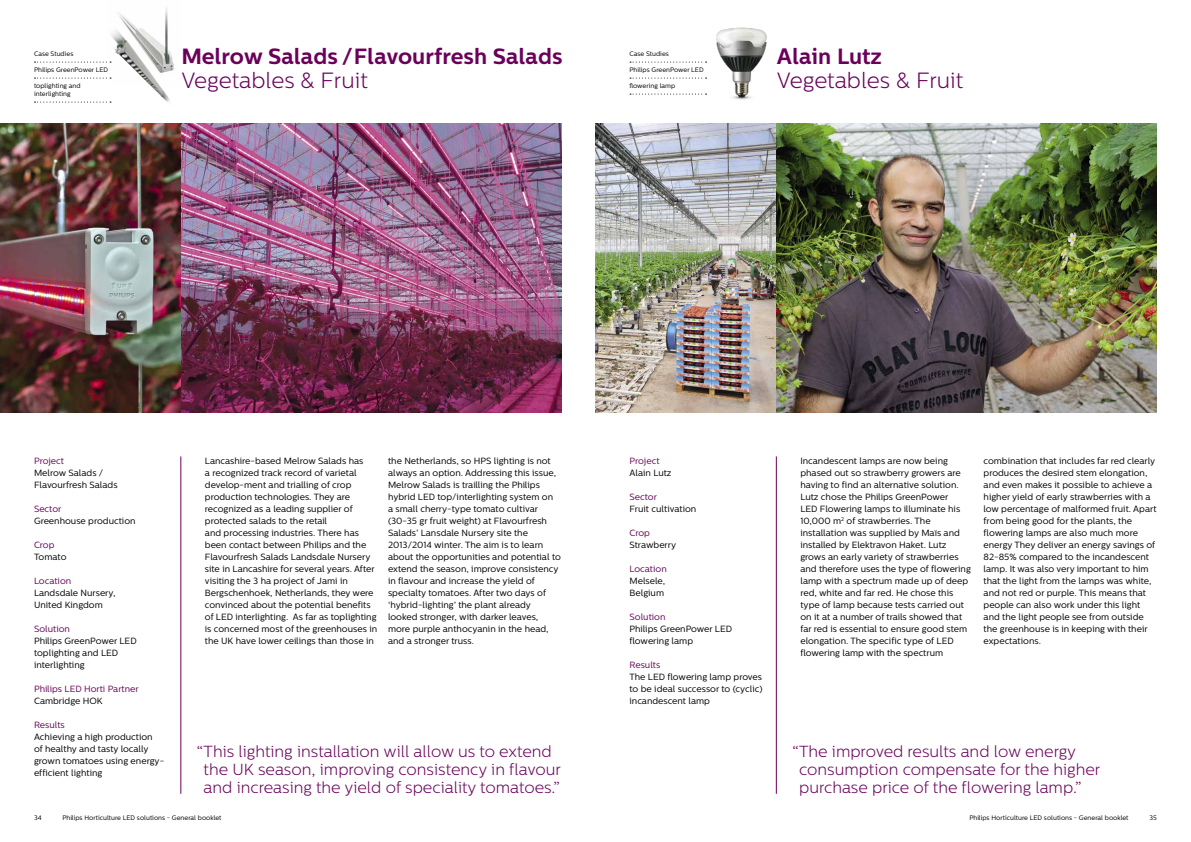
<style>
.page{position:relative;width:1191px;height:842px;background:#fff}
.page>*{position:absolute;margin:0;border:0;box-sizing:border-box;transform-origin:0 0}
.t1{font:700 22px "Centrale Sans";color:#6a005a}
.t2{font:300 22px "Centrale Sans";color:#6a005a}
.t3{font:300 16px/18px "Centrale Sans";color:#6a005a;text-align:center}
.t4{font:9px/12px "Centrale Sans";color:#000}
.t5{font:9px "Centrale Sans";color:#6a005a}
.t6{font:6.5px/8px "Centrale Sans";color:#000}
</style>
<div class="page">
<img style="left:118px;top:7px;width:56px;height:63px">
<img style="left:99px;top:17px;width:74px;height:86px">
<img style="left:180px;top:123px;width:381px;height:289px">
<img style="left:777px;top:123px;width:379px;height:289px">
<img style="left:0;top:123px;width:180px;height:289px">
<img style="left:595px;top:123px;width:180px;height:289px">
<hr style="left:181px;top:456px;width:1px;height:338px;background:#6a005a">
<hr style="left:776px;top:456px;width:1px;height:338px;background:#6a005a">
<img style="left:716px;top:27px;width:51px;height:73px">
<svg style="left:35px;top:62px;width:76px;height:1px"></svg>
<svg style="left:35px;top:78px;width:76px;height:1px"></svg>
<svg style="left:35px;top:102px;width:76px;height:1px"></svg>
<svg style="left:630px;top:62px;width:76px;height:1px"></svg>
<svg style="left:630px;top:78px;width:76px;height:1px"></svg>
<svg style="left:630px;top:94px;width:76px;height:1px"></svg>
<p class="t6" style="left:34px;top:50px;width:41px">Case Studies</p>
<p class="t6" style="left:34px;top:66px;width:76px">Philips GreenPower LED</p>
<p class="t6" style="left:34px;top:82px;width:48px">toplighting and interlighting</p>
<h1 class="t1" style="left:181px;top:43px;width:383px">Melrow Salads /Flavourfresh Salads</h1>
<h1 class="t2" style="left:181px;top:68px;width:188px">Vegetables &amp; Fruit</h1>
<p class="t6" style="left:629px;top:50px;width:41px">Case Studies</p>
<p class="t6" style="left:629px;top:66px;width:76px">Philips GreenPower LED</p>
<p class="t6" style="left:629px;top:82px;width:47px">flowering lamp</p>
<h1 class="t1" style="left:777px;top:43px;width:107px">Alain Lutz</h1>
<h1 class="t2" style="left:777px;top:68px;width:188px">Vegetables &amp; Fruit</h1>
<p class="t5" style="left:34px;top:456px;width:32px">Project</p>
<p class="t4" style="left:34px;top:467px;width:85px">Melrow Salads /<br>Flavourfresh Salads</p>
<p class="t5" style="left:34px;top:504px;width:29px">Sector</p>
<p class="t4" style="left:34px;top:515px;width:103px">Greenhouse production</p>
<p class="t5" style="left:34px;top:540px;width:22px">Crop</p>
<p class="t4" style="left:34px;top:551px;width:34px">Tomato</p>
<p class="t5" style="left:34px;top:576px;width:39px">Location</p>
<p class="t4" style="left:34px;top:587px;width:83px">Landsdale Nursery,<br>United Kingdom</p>
<p class="t5" style="left:34px;top:624px;width:38px">Solution</p>
<p class="t4" style="left:34px;top:635px;width:104px">Philips GreenPower LED toplighting and LED interlighting</p>
<p class="t5" style="left:34px;top:684px;width:106px">Philips LED Horti Partner</p>
<p class="t4" style="left:34px;top:695px;width:70px">Cambridge HOK</p>
<p class="t5" style="left:34px;top:720px;width:32px">Results</p>
<p class="t4" style="left:34px;top:731px;width:132px">Achieving a high production<br>of healthy and tasty locally grown tomatoes using energy&shy;efficient lighting</p>
<p class="t4" style="left:205px;top:455px;width:174px">Lancashire-based Melrow Salads has<br>a recognized track record of varietal develop-ment and trialling of crop production technologies. They are recognized as a leading supplier of protected salads to the retail<br>and processing industries. There has been contact between Philips and the Flavourfresh Salads Landsdale Nursery site in Lancashire for several years. After visiting the 3 ha project of Jami in Bergschenhoek, Netherlands, they were convinced about the potential benefits of LED interlighting. As far as toplighting is concerned most of the greenhouses in the UK have lower ceilings than those in</p>
<p class="t4" style="left:388px;top:455px;width:174px">the Netherlands, so HPS lighting is not always an option. Addressing this issue, Melrow Salads is trailling the Philips hybrid LED top/interlighting system on<br>a small cherry-type tomato cultivar (30-35 gr fruit weight) at Flavourfresh Salads’ Lansdale Nursery site the 2013/2014 winter. The aim is to learn about the opportunities and potential to extend the season, improve consistency in flavour and increase the yield of specialty tomatoes. After two days of ‘hybrid-lighting’ the plant already looked stronger, with darker leaves, more purple anthocyanin in the head, and a stronger truss.</p>
<p class="t4" style="left:800px;top:455px;width:172px">Incandescent lamps are now being phased out so strawberry growers are having to find an alternative solution.<br>Lutz chose the Philips GreenPower<br>LED Flowering lamps to illuminate his 10,000 m<sup>2</sup> of strawberries. The installation was supplied by Maïs and installed by Elektravon Haket. Lutz grows an early variety of strawberries and therefore uses the type of flowering lamp with a spectrum made up of deep red, white and far red. He chose this type of lamp because tests carried out on it at a number of trails showed that far red is essential to ensure good stem elongation. The specific type of LED flowering lamp with the spectrum</p>
<p class="t4" style="left:983px;top:455px;width:174px">combination that includes far red clearly produces the desired stem elongation, and even makes it possible to achieve a higher yield of early strawberries with a low percentage of malformed fruit. Apart from being good for the plants, the flowering lamps are also much more energy They deliver an energy savings of 82-85% compared to the incandescent lamp. It was also very important to him that the light from the lamps was white, and not red or purple. This means that people can also work under this light and the light people see from outside the greenhouse is in keeping with their expectations.</p>
<p class="t5" style="left:629px;top:456px;width:32px">Project</p>
<p class="t4" style="left:629px;top:467px;width:44px">Alain Lutz</p>
<p class="t5" style="left:629px;top:492px;width:29px">Sector</p>
<p class="t4" style="left:629px;top:503px;width:68px">Fruit cultivation</p>
<p class="t5" style="left:629px;top:528px;width:22px">Crop</p>
<p class="t4" style="left:629px;top:539px;width:48px">Strawberry</p>
<p class="t5" style="left:629px;top:564px;width:39px">Location</p>
<p class="t4" style="left:629px;top:575px;width:37px">Melsele,<br>Belgium</p>
<p class="t5" style="left:629px;top:612px;width:38px">Solution</p>
<p class="t4" style="left:629px;top:623px;width:104px">Philips GreenPower LED flowering lamp</p>
<p class="t5" style="left:629px;top:660px;width:32px">Results</p>
<p class="t4" style="left:629px;top:671px;width:134px;text-align:justify">The LED flowering lamp proves to be ideal successor to (cyclic) incandescent lamp</p>
<h2 class="t3" style="left:197px;top:743px;width:366px">“This lighting installation will allow us to extend the UK season, improving consistency in flavour and increasing the yield of speciality tomatoes.”</h2>
<h2 class="t3" style="left:799px;top:743px;width:302px;text-align:left;text-indent:-7px">“The improved results and low energy consumption compensate for the higher purchase price of the flowering lamp.”</h2>
<p class="t6" style="left:34px;top:814px;width:9px">34</p>
<p class="t6" style="left:62px;top:814px;width:161px">Philips Horticulture LED solutions - General booklet</p>
<p class="t6" style="left:969px;top:814px;width:161px">Philips Horticulture LED solutions - General booklet</p>
<p class="t6" style="left:1149px;top:814px;width:9px">35</p>
</div>
